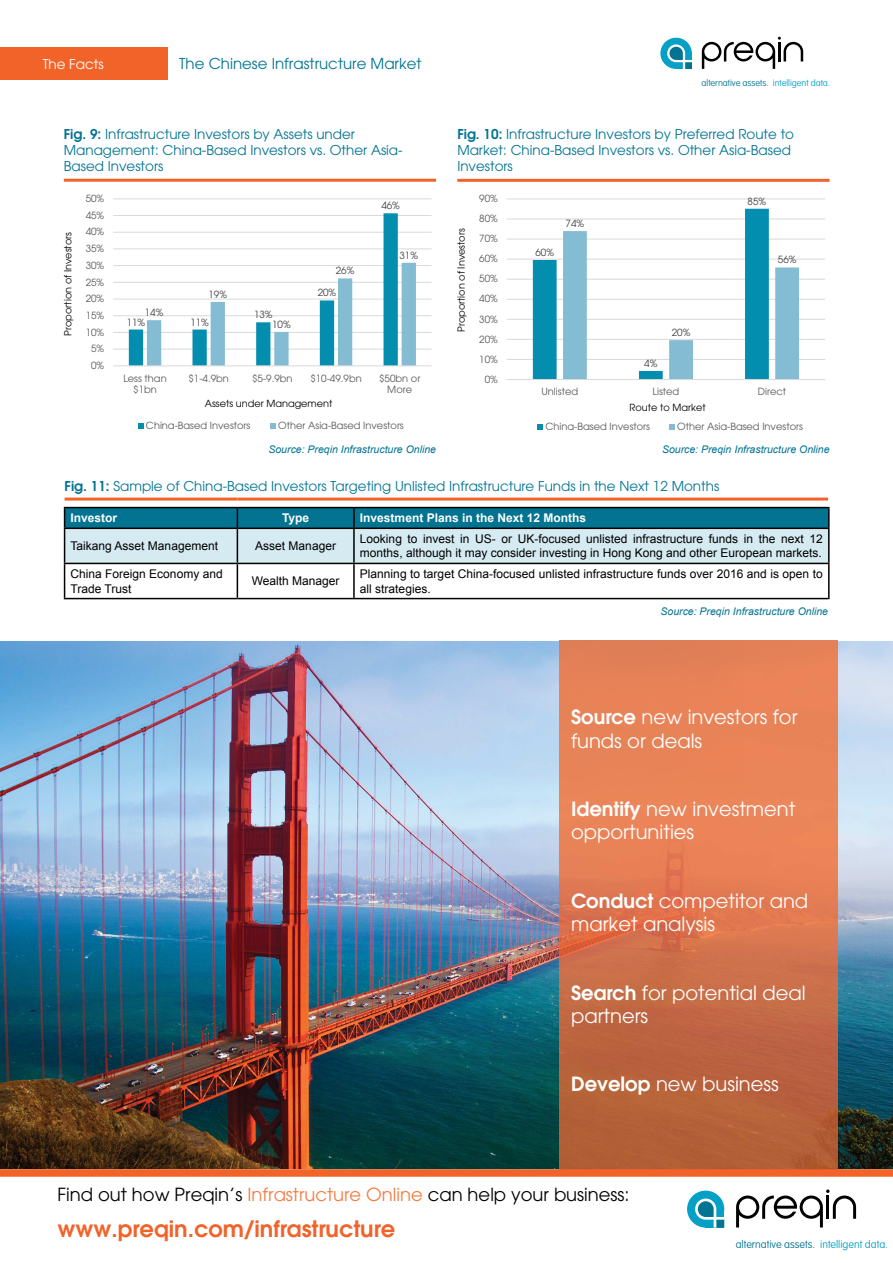
<style>
.page{position:relative;width:893px;height:1263px;background:#fff}
.page>*{position:absolute;margin:0;border:0;box-sizing:border-box;transform-origin:0 0}
.t1{font:600 22.5px "Avant Garde CE";color:#f2632a}
.t2{font:19.5px/23.4px "Avant Garde CE";color:#fff}
.t3{font:18px "Avant Garde CE";color:#000}
.t4{font:15px "Avant Garde CE";color:#027391}
.t5{font:13.5px/16.2px "Avant Garde CE";color:#027391}
.t6{font:13.5px "Avant Garde CE";color:#fff}
.t7{font:12px/14.4px "Arial";color:#000}
.t8{font:700 12px "Arial";color:#fff}
.t9{font:100 10.65px "VAG Rounded Std";color:#027391}
.t10{font:italic 10.5px "Arial";color:#027391}
.t11{font:9.9px/11.7px "Avant Garde CE";color:#59595a;text-align:center}
.t12{font:9.9px "Avant Garde CE";color:#414141}
.t13{font:9.75px "Avant Garde CE";color:#000}
.t14{font:100 9px "VAG Rounded Std";color:#027391}
.s1{color:#04a0c5}
.s2{font-weight:600}
.s3{color:#f47b42}
</style>
<div class="page">
<div style="left:0;top:47px;width:167px;height:33px;background:#f2632a"></div>
<svg style="left:701px;top:37px;width:102px;height:32px"></svg>
<div style="left:660px;top:38px;width:31px;height:31px;background:#04a0c5;border-radius:50%"></div>
<svg style="left:667px;top:44px;width:25px;height:25px"></svg>
<hr style="left:64px;top:563px;width:173px;height:1px;background:#000">
<hr style="left:64px;top:564px;width:1px;height:34px;background:#000">
<hr style="left:237px;top:563px;width:117px;height:1px;background:#000">
<hr style="left:237px;top:564px;width:1px;height:34px;background:#000">
<hr style="left:354px;top:563px;width:475px;height:1px;background:#000">
<hr style="left:353px;top:564px;width:2px;height:34px;background:#000">
<hr style="left:828px;top:564px;width:1px;height:34px;background:#000">
<hr style="left:64px;top:598px;width:173px;height:1px;background:#000">
<hr style="left:237px;top:598px;width:117px;height:1px;background:#000">
<hr style="left:354px;top:598px;width:475px;height:1px;background:#000">
<svg style="left:64px;top:497px;width:765px;height:66px;background:#8db9c6"></svg>
<hr style="left:65px;top:498px;width:172px;height:3px;background:#f2632a">
<hr style="left:237px;top:498px;width:117px;height:3px;background:#f2632a">
<hr style="left:354px;top:498px;width:474px;height:3px;background:#f2632a">
<hr style="left:113px;top:349px;width:318px;height:1px;background:#dad9d9">
<hr style="left:113px;top:332px;width:318px;height:1px;background:#dad9d9">
<hr style="left:113px;top:316px;width:318px;height:1px;background:#dad9d9">
<hr style="left:113px;top:299px;width:318px;height:1px;background:#dad9d9">
<hr style="left:113px;top:282px;width:318px;height:1px;background:#dad9d9">
<hr style="left:113px;top:265px;width:318px;height:1px;background:#dad9d9">
<hr style="left:113px;top:249px;width:318px;height:1px;background:#dad9d9">
<hr style="left:113px;top:232px;width:318px;height:1px;background:#dad9d9">
<hr style="left:113px;top:215px;width:318px;height:1px;background:#dad9d9">
<hr style="left:113px;top:199px;width:318px;height:1px;background:#dad9d9">
<svg style="left:129px;top:213px;width:287px;height:153px"></svg>
<hr style="left:113px;top:366px;width:318px;height:1px;background:#dad9d9">
<svg style="left:138px;top:423px;width:5px;height:5px"></svg>
<svg style="left:270px;top:423px;width:6px;height:5px"></svg>
<hr style="left:64px;top:179px;width:372px;height:3px;background:#f2632a">
<hr style="left:507px;top:359px;width:318px;height:1px;background:#dad9d9">
<hr style="left:507px;top:339px;width:318px;height:1px;background:#dad9d9">
<hr style="left:507px;top:319px;width:318px;height:1px;background:#dad9d9">
<hr style="left:507px;top:299px;width:318px;height:1px;background:#dad9d9">
<hr style="left:507px;top:279px;width:318px;height:1px;background:#dad9d9">
<hr style="left:507px;top:259px;width:318px;height:1px;background:#dad9d9">
<hr style="left:507px;top:239px;width:318px;height:1px;background:#dad9d9">
<hr style="left:507px;top:219px;width:318px;height:1px;background:#dad9d9">
<hr style="left:507px;top:199px;width:318px;height:1px;background:#dad9d9">
<svg style="left:533px;top:209px;width:266px;height:170px"></svg>
<hr style="left:507px;top:379px;width:318px;height:1px;background:#dad9d9">
<svg style="left:537px;top:424px;width:6px;height:5px"></svg>
<svg style="left:669px;top:424px;width:5px;height:5px"></svg>
<hr style="left:457px;top:179px;width:372px;height:3px;background:#f2632a">
<svg style="left:736px;top:1189px;width:120px;height:39px"></svg>
<div style="left:687px;top:1191px;width:37px;height:37px;background:#04a0c5;border-radius:50%"></div>
<svg style="left:695px;top:1199px;width:29px;height:29px"></svg>
<img style="left:0;top:641px;width:892px;height:528px">
<img style="left:559px;top:641px;width:278px;height:528px">
<div style="left:0;top:1169px;width:892px;height:8px;background:#f2632a"></div>
<p class="t6" style="left:43px;top:58px;width:62px">The Facts</p>
<p class="t4" style="left:179px;top:57px;width:244px">The Chinese Infrastructure Market</p>
<p class="t14" style="left:701px;top:79px;width:130px">alternative assets. <span class="s1">intelligent data.</span></p>
<p class="t5" style="left:64px;top:126px;width:340px"><span class="s2">Fig. 9:</span> Infrastructure Investors by Assets under<br>Management: China-Based Investors vs. Other Asia-<br>Based Investors</p>
<p class="t5" style="left:457px;top:126px;width:338px"><span class="s2">Fig. 10:</span> Infrastructure Investors by Preferred Route to<br>Market: China-Based Investors vs. Other Asia-Based<br>Investors</p>
<p class="t13" style="left:63px;top:336px;width:105px;rotate:-90deg">Proportion of Investors</p>
<p class="t11" style="left:86px;top:193px;width:20px">50%</p>
<p class="t11" style="left:86px;top:210px;width:20px">45%</p>
<p class="t11" style="left:86px;top:227px;width:20px">40%</p>
<p class="t11" style="left:86px;top:243px;width:20px">35%</p>
<p class="t11" style="left:86px;top:260px;width:20px">30%</p>
<p class="t11" style="left:86px;top:277px;width:20px">25%</p>
<p class="t11" style="left:86px;top:293px;width:20px">20%</p>
<p class="t11" style="left:86px;top:310px;width:20px">15%</p>
<p class="t11" style="left:86px;top:327px;width:20px">10%</p>
<p class="t12" style="left:208px;top:290px;width:20px">19%</p>
<p class="t12" style="left:145px;top:308px;width:20px">14%</p>
<p class="t12" style="left:127px;top:318px;width:20px">11%</p>
<p class="t12" style="left:190px;top:318px;width:20px">11%</p>
<p class="t12" style="left:254px;top:310px;width:20px">13%</p>
<p class="t12" style="left:272px;top:320px;width:20px">10%</p>
<p class="t12" style="left:336px;top:266px;width:20px">26%</p>
<p class="t12" style="left:318px;top:288px;width:20px">20%</p>
<p class="t12" style="left:381px;top:201px;width:20px">46%</p>
<p class="t12" style="left:399px;top:251px;width:20px">31%</p>
<p class="t13" style="left:457px;top:332px;width:105px;rotate:-90deg">Proportion of Investors</p>
<p class="t11" style="left:479px;top:193px;width:20px">90%</p>
<p class="t11" style="left:479px;top:213px;width:20px">80%</p>
<p class="t11" style="left:479px;top:233px;width:20px">70%</p>
<p class="t11" style="left:479px;top:254px;width:20px">60%</p>
<p class="t11" style="left:479px;top:274px;width:20px">50%</p>
<p class="t11" style="left:479px;top:294px;width:20px">40%</p>
<p class="t11" style="left:479px;top:314px;width:20px">30%</p>
<p class="t11" style="left:479px;top:334px;width:20px">20%</p>
<p class="t12" style="left:535px;top:248px;width:20px">60%</p>
<p class="t12" style="left:565px;top:219px;width:20px">74%</p>
<p class="t12" style="left:671px;top:328px;width:20px">20%</p>
<p class="t12" style="left:747px;top:197px;width:20px">85%</p>
<p class="t12" style="left:777px;top:255px;width:20px">56%</p>
<p class="t11" style="left:91px;top:344px;width:15px">5%</p>
<p class="t11" style="left:91px;top:360px;width:15px">0%</p>
<p class="t11" style="left:479px;top:354px;width:20px">10%</p>
<p class="t12" style="left:644px;top:359px;width:15px">4%</p>
<p class="t11" style="left:123px;top:373px;width:45px">Less than $1bn</p>
<p class="t11" style="left:188px;top:373px;width:42px">$1-4.9bn</p>
<p class="t11" style="left:252px;top:373px;width:42px">$5-9.9bn</p>
<p class="t11" style="left:310px;top:373px;width:53px">$10-49.9bn</p>
<p class="t11" style="left:379px;top:373px;width:43px">$50bn or<br>More</p>
<p class="t11" style="left:146px;top:420px;width:106px">China-Based Investors</p>
<p class="t11" style="left:278px;top:420px;width:127px">Other Asia-Based Investors</p>
<p class="t13" style="left:205px;top:399px;width:129px">Assets under Management</p>
<p class="t11" style="left:484px;top:374px;width:15px">0%</p>
<p class="t11" style="left:541px;top:386px;width:38px">Unlisted</p>
<p class="t11" style="left:652px;top:386px;width:28px">Listed</p>
<p class="t11" style="left:757px;top:386px;width:30px">Direct</p>
<p class="t11" style="left:545px;top:421px;width:106px">China-Based Investors</p>
<p class="t11" style="left:677px;top:421px;width:127px">Other Asia-Based Investors</p>
<p class="t13" style="left:629px;top:403px;width:78px">Route to Market</p>
<p class="t10" style="left:268px;top:446px;width:169px">Source: Preqin Infrastructure Online</p>
<p class="t10" style="left:662px;top:446px;width:169px">Source: Preqin Infrastructure Online</p>
<p class="t5" style="left:65px;top:478px;width:656px"><span class="s2">Fig. 11:</span> Sample of China-Based Investors Targeting Unlisted Infrastructure Funds in the Next 12 Months</p>
<p class="t8" style="left:71px;top:514px;width:48px">Investor</p>
<p class="t8" style="left:282px;top:514px;width:29px">Type</p>
<p class="t8" style="left:360px;top:514px;width:228px">Investment Plans in the Next 12 Months</p>
<p class="t7" style="left:71px;top:540px;width:149px">Taikang Asset Management</p>
<p class="t7" style="left:255px;top:540px;width:82px">Asset Manager</p>
<p class="t7" style="left:360px;top:532px;width:464px">Looking to invest in US- or UK-focused unlisted infrastructure funds in the next 12 months, although it may consider investing in Hong Kong and other European markets.</p>
<p class="t7" style="left:71px;top:568px;width:154px">China Foreign Economy and<br>Trade Trust</p>
<p class="t7" style="left:252px;top:575px;width:89px">Wealth Manager</p>
<p class="t7" style="left:360px;top:568px;width:464px">Planning to target China-focused unlisted infrastructure funds over 2016 and is open to all strategies.</p>
<p class="t10" style="left:660px;top:607px;width:169px">Source: Preqin Infrastructure Online</p>
<h2 class="t2" style="left:571px;top:707px;width:228px"><span class="s2">Source</span> new investors for funds or deals</h2>
<h2 class="t2" style="left:571px;top:798px;width:226px"><span class="s2">Identify</span> new investment opportunities</h2>
<h2 class="t2" style="left:571px;top:890px;width:239px"><span class="s2">Conduct</span> competitor and market analysis</h2>
<h2 class="t2" style="left:571px;top:982px;width:236px"><span class="s2">Search</span> for potential deal partners</h2>
<h2 class="t2" style="left:571px;top:1074px;width:209px"><span class="s2">Develop</span> new business</h2>
<h3 class="t3" style="left:57px;top:1186px;width:573px">Find out how Preqin’s <span class="s3">Infrastructure Online</span> can help your business:</h3>
<h1 class="t1" style="left:57px;top:1218px;width:339px">www.preqin.com/infrastructure</h1>
<p class="t9" style="left:735px;top:1240px;width:154px">alternative assets. <span class="s1">intelligent data.</span></p>
</div>
